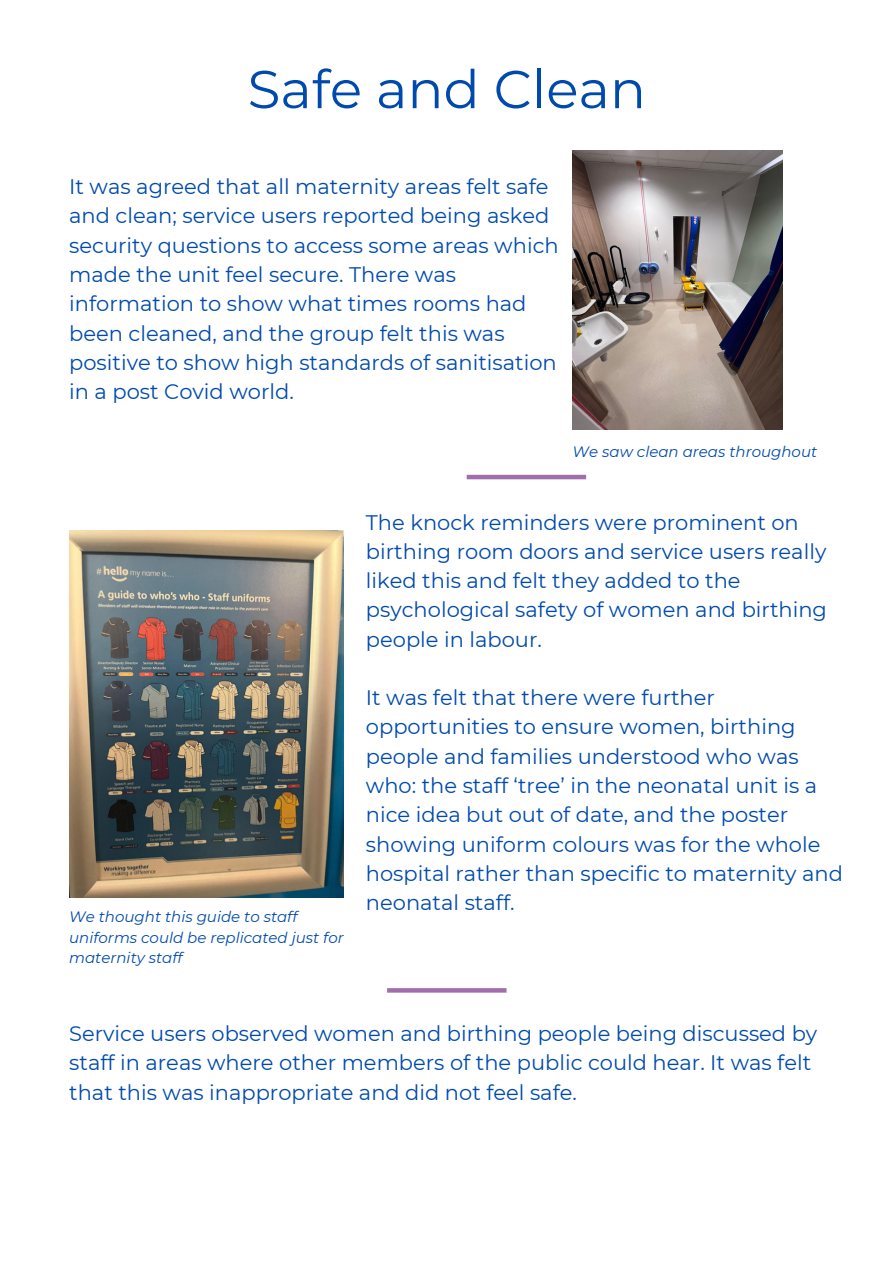
<style>
.page{position:relative;width:894px;height:1264px;background:#fff}
.page>*{position:absolute;margin:0;border:0;box-sizing:border-box;transform-origin:0 0}
.t1{font:53.25px "Montserrat";color:#004aad}
.t2{font:21px/29.2px "Montserrat";color:#004aad}
.t3{font:italic 15px "Montserrat";color:#004aad}
</style>
<div class="page">
<hr style="left:466px;top:475px;width:120px;height:4px;background:#a36cac">
<svg style="left:387px;top:988px;width:119px;height:4px"></svg>
<img style="left:572px;top:150px;width:209px;height:279px">
<img style="left:69px;top:530px;width:275px;height:367px">
<h2 class="t1" style="left:247px;top:57px;width:400px">Safe and Clean</h2>
<h2 class="t2" style="left:69px;top:172px;width:491px">It was agreed that all maternity areas felt safe and clean; service users reported being asked security questions to access some areas which made the unit feel secure. There was information to show what times rooms had been cleaned, and the group felt this was positive to show high standards of sanitisation in a post Covid world.</h2>
<p class="t3" style="left:572px;top:442px;width:246px">We saw clean areas throughout</p>
<p class="t3" style="left:69px;top:908px;width:230px">We thought this guide to staff</p>
<p class="t3" style="left:69px;top:928px;width:276px">uniforms could be replicated just for</p>
<h2 class="t3" style="left:69px;top:948px;width:115px">maternity staff</h2>
<h1 class="t2" style="left:366px;top:507px;width:462px">The knock reminders were prominent on birthing room doors and service users really liked this and felt they added to the psychological safety of women and birthing people in labour.</h1>
<h2 class="t2" style="left:366px;top:683px;width:478px">It was felt that there were further opportunities to ensure women, birthing people and families understood who was who: the staff ‘tree’ in the neonatal unit is a nice idea but out of date, and the poster showing uniform colours was for the whole hospital rather than specific to maternity and neonatal staff.</h2>
<p class="t2" style="left:69px;top:1019px;width:749px">Service users observed women and birthing people being discussed by staff in areas where other members of the public could hear. It was felt that this was inappropriate and did not feel safe.</p>
</div>
